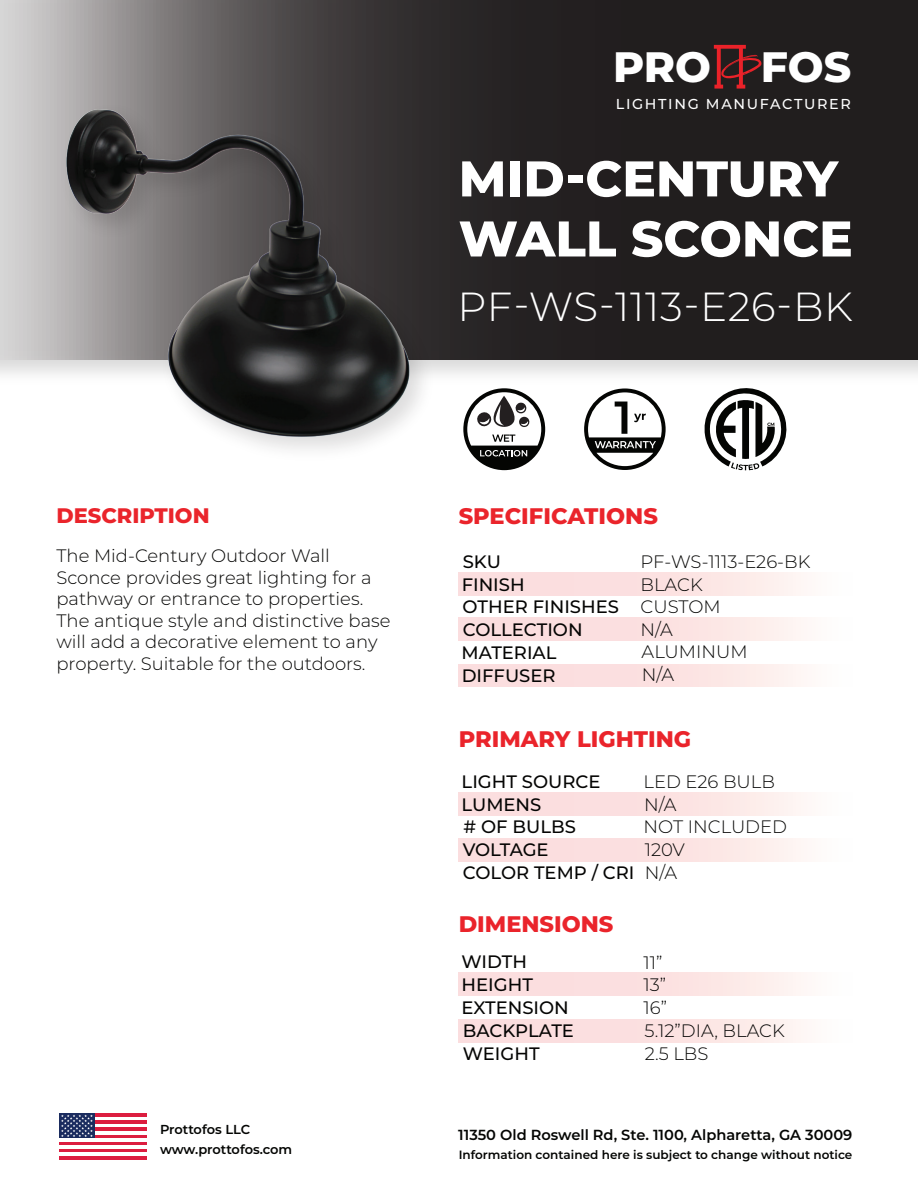
<style>
.page{position:relative;width:918px;height:1188px;background:#fff}
.page>*{position:absolute;margin:0;border:0;box-sizing:border-box;transform-origin:0 0}
.t1{font:800 50.1px/60px "Montserrat";color:#fff}
.t2{font:800 42.45px "Montserrat";letter-spacing:-.005em;color:#fff}
.t3{font:300 40.65px "Montserrat";letter-spacing:.015em;color:#fff}
.t4{font:800 22.5px "Montserrat";color:#ea242b}
.t5{font:800 21px "Montserrat";color:#ea242b}
.t6{font:300 18px/22.6px "Montserrat";color:#050504}
.t7{font:500 18px/22.8px "Montserrat";color:#050504}
.t8{font:600 14.55px "Montserrat";color:#040503}
.t9{font:500 14.4px "Montserrat";letter-spacing:.115em;color:#fff}
.t10{font:600 13.05px/20.2px "Montserrat";letter-spacing:-.01em;color:#040503}
.t11{font:600 12px "Montserrat";color:#040503}
</style>
<div class="page">
<svg style="left:0;top:0;width:918px;height:360px;background:#3b3838"></svg>
<hr style="left:59px;top:1113px;width:88px;height:4px;background:#dc1d3f">
<hr style="left:59px;top:1121px;width:88px;height:3px;background:#dc1d3f">
<svg style="left:94px;top:1124px;width:53px;height:4px"></svg>
<hr style="left:59px;top:1128px;width:88px;height:3px;background:#dc1d3f">
<hr style="left:59px;top:1135px;width:88px;height:3px;background:#dc1d3f">
<hr style="left:59px;top:1142px;width:88px;height:3px;background:#dc1d3f">
<hr style="left:59px;top:1149px;width:88px;height:3px;background:#dc1d3f">
<hr style="left:59px;top:1156px;width:88px;height:4px;background:#dc1d3f">
<div style="left:59px;top:1113px;width:35px;height:25px;background:#1b2c5f"></div>
<svg style="left:61px;top:1115px;width:32px;height:22px"></svg>
<img style="left:52px;top:96px;width:391px;height:307px">
<img style="left:61px;top:73px;width:356px;height:377px">
<svg style="left:699px;top:373px;width:91px;height:97px"></svg>
<svg style="left:584px;top:388px;width:82px;height:82px"></svg>
<svg style="left:463px;top:388px;width:82px;height:82px"></svg>
<div style="left:459px;top:1019px;width:394px;height:23px;background:linear-gradient(to right,#fad6d8,#fef6f4)"></div>
<div style="left:459px;top:664px;width:394px;height:23px;background:linear-gradient(to right,#fad6d8,#fef6f4)"></div>
<div style="left:459px;top:618px;width:394px;height:23px;background:linear-gradient(to right,#fad6d8,#fef6f4)"></div>
<div style="left:459px;top:573px;width:394px;height:22px;background:linear-gradient(to right,#fad6d8,#fef6f4)"></div>
<div style="left:459px;top:838px;width:394px;height:23px;background:linear-gradient(to right,#fad6d8,#fef6f4)"></div>
<div style="left:459px;top:793px;width:394px;height:23px;background:linear-gradient(to right,#fad6d8,#fef6f4)"></div>
<div style="left:459px;top:973px;width:394px;height:23px;background:linear-gradient(to right,#fad6d8,#fef6f4)"></div>
<svg style="left:714px;top:45px;width:48px;height:44px;background:#5f1f21"></svg>
<h2 class="t2" style="left:613px;top:36px;width:240px">PRO FOS</h2>
<p class="t9" style="left:616px;top:94px;width:237px">LIGHTING MANUFACTURER</p>
<h1 class="t1" style="left:459px;top:146px;width:396px">MID-CENTURY<br>WALL SCONCE</h1>
<p class="t5" style="left:56px;top:501px;width:155px">DESCRIPTION</p>
<h3 class="t3" style="left:457px;top:279px;width:397px">PF-WS-1113-E26-BK</h3>
<p class="t4" style="left:459px;top:499px;width:201px">SPECIFICATIONS</p>
<p class="t6" style="left:56px;top:544px;width:336px;line-height:21.6px">The Mid-Century Outdoor Wall Sconce provides great lighting for a pathway or entrance to properties.<br>The antique style and distinctive base will add a decorative element to any property. Suitable for the outdoors.</p>
<p class="t7" style="left:462px;top:549px;width:159px">SKU<br>FINISH<br>OTHER FINISHES<br>COLLECTION<br>MATERIAL<br>DIFFUSER</p>
<p class="t6" style="left:641px;top:549px;width:171px">PF-WS-1113-E26-BK</p>
<p class="t6" style="left:641px;top:572px;width:108px">BLACK<br>CUSTOM<br>N/A<br>ALUMINUM<br>N/A</p>
<p class="t4" style="left:459px;top:723px;width:234px">PRIMARY LIGHTING</p>
<p class="t10" style="left:160px;top:1118px;width:134px">Prottofos LLC www.prottofos.com</p>
<p class="t7" style="left:462px;top:769px;width:140px">LIGHT SOURCE<br>LUMENS</p>
<p class="t7" style="left:463px;top:838px;width:173px">VOLTAGE<br>COLOR TEMP / CRI</p>
<p class="t7" style="left:464px;top:815px;width:114px"># OF BULBS</p>
<p class="t6" style="left:644px;top:769px;width:133px;line-height:23.5px">LED E26 BULB<br>N/A</p>
<p class="t6" style="left:644px;top:815px;width:145px">NOT INCLUDED<br>120V<br>N/A</p>
<p class="t4" style="left:459px;top:908px;width:156px">DIMENSIONS</p>
<p class="t7" style="left:462px;top:950px;width:114px">WIDTH<br>HEIGHT<br>EXTENSION<br>BACKPLATE<br>WEIGHT</p>
<p class="t6" style="left:644px;top:950px;width:143px">11”<br>13”<br>16”<br>5.12”DIA, BLACK<br>2.5 LBS</p>
<p class="t8" style="left:458px;top:1124px;width:396px">11350 Old Roswell Rd, Ste. 1100, Alpharetta, GA 30009</p>
<p class="t11" style="left:459px;top:1146px;width:395px">Information contained here is subject to change without notice</p>
</div>
